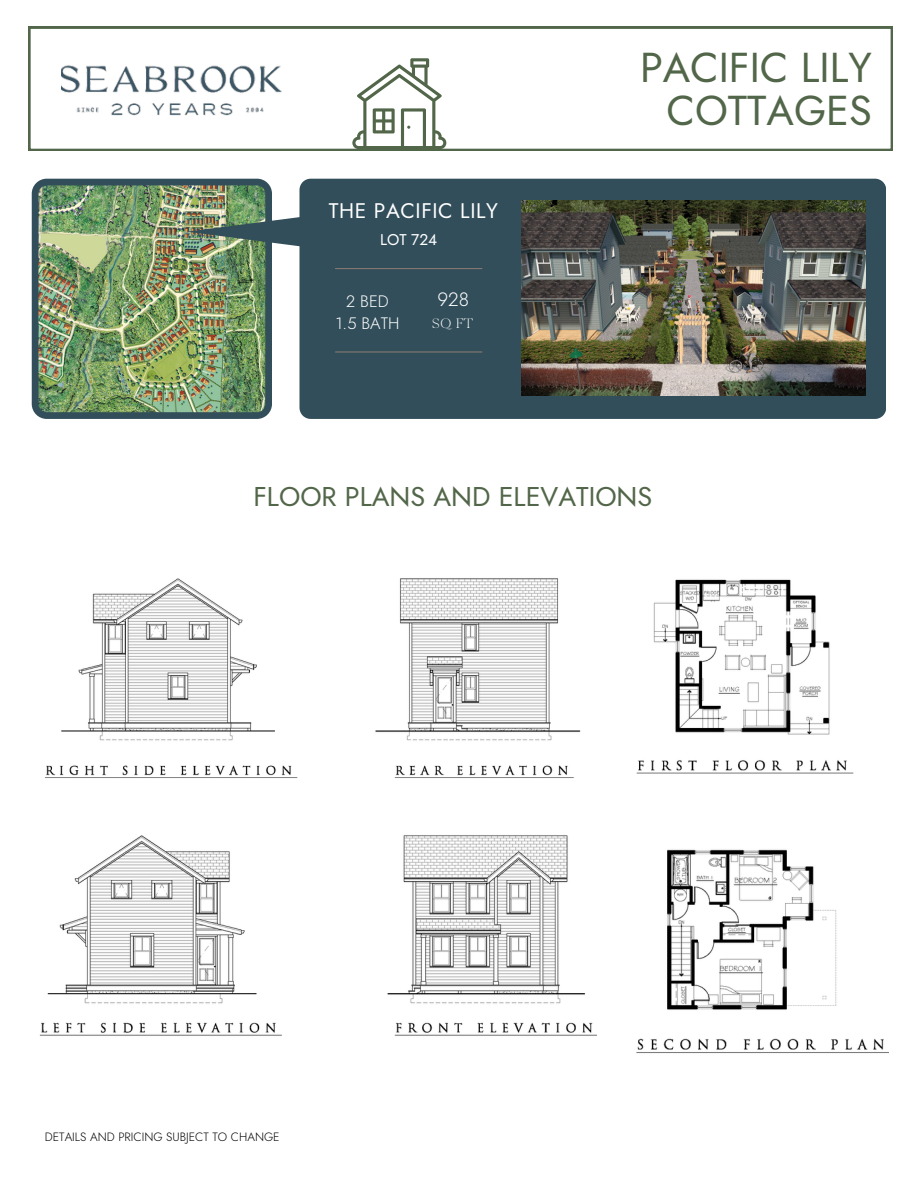
<style>
.page{position:relative;width:918px;height:1188px;background:#fff}
.page>*{position:absolute;margin:0;border:0;box-sizing:border-box;transform-origin:0 0}
.t1{font:41.55px/42.8px "Jost";color:#526649;text-align:right}
.t2{font:27px "Jost";color:#526649}
.t3{font:21px "Jost";letter-spacing:.03em;color:#fff}
.t4{font:300 19.2px "Jost";color:#fff}
.t5{font:300 16.5px/22.5px "Jost";color:#fff;text-align:center}
.t6{font:15.6px "Jost";color:#fff}
.t7{font:300 14.85px "Wensley";color:#fff}
.t8{font:300 12px "Jost";color:#000}
</style>
<div class="page">
<svg style="left:28px;top:27px;width:864px;height:123px"></svg>
<svg style="left:352px;top:58px;width:94px;height:91px"></svg>
<img style="left:61px;top:48px;width:225px;height:90px">
<div style="left:299px;top:179px;width:587px;height:240px;background:#324e5a"></div>
<hr style="left:335px;top:268px;width:147px;height:1px;background:#83786f">
<hr style="left:335px;top:351px;width:147px;height:2px;background:#83786f">
<img style="left:32px;top:179px;width:240px;height:240px">
<img style="left:187px;top:214px;width:138px;height:36px">
<img style="left:522px;top:200px;width:343px;height:196px">
<img style="left:636px;top:579px;width:218px;height:195px">
<img style="left:636px;top:849px;width:253px;height:204px">
<img style="left:45px;top:578px;width:536px;height:200px">
<img style="left:39px;top:835px;width:557px;height:201px">
<h1 class="t3" style="left:329px;top:196px;width:171px">THE PACIFIC LILY</h1>
<p class="t6" style="left:380px;top:228px;width:59px">LOT 724</p>
<h2 class="t5" style="left:335px;top:290px;width:66px">2 BED<br>1.5 BATH</h2>
<p class="t4" style="left:437px;top:286px;width:33px">928</p>
<p class="t7" style="left:432px;top:314px;width:43px">SQ FT</p>
<h5 class="t1" style="left:640px;top:46px;width:233px">PACIFIC LILY<br>COTTAGES</h5>
<p class="t2" style="left:253px;top:477px;width:401px">FLOOR PLANS AND ELEVATIONS</p>
<p class="t8" style="left:45px;top:1129px;width:236px">DETAILS AND PRICING SUBJECT TO CHANGE</p>
</div>
